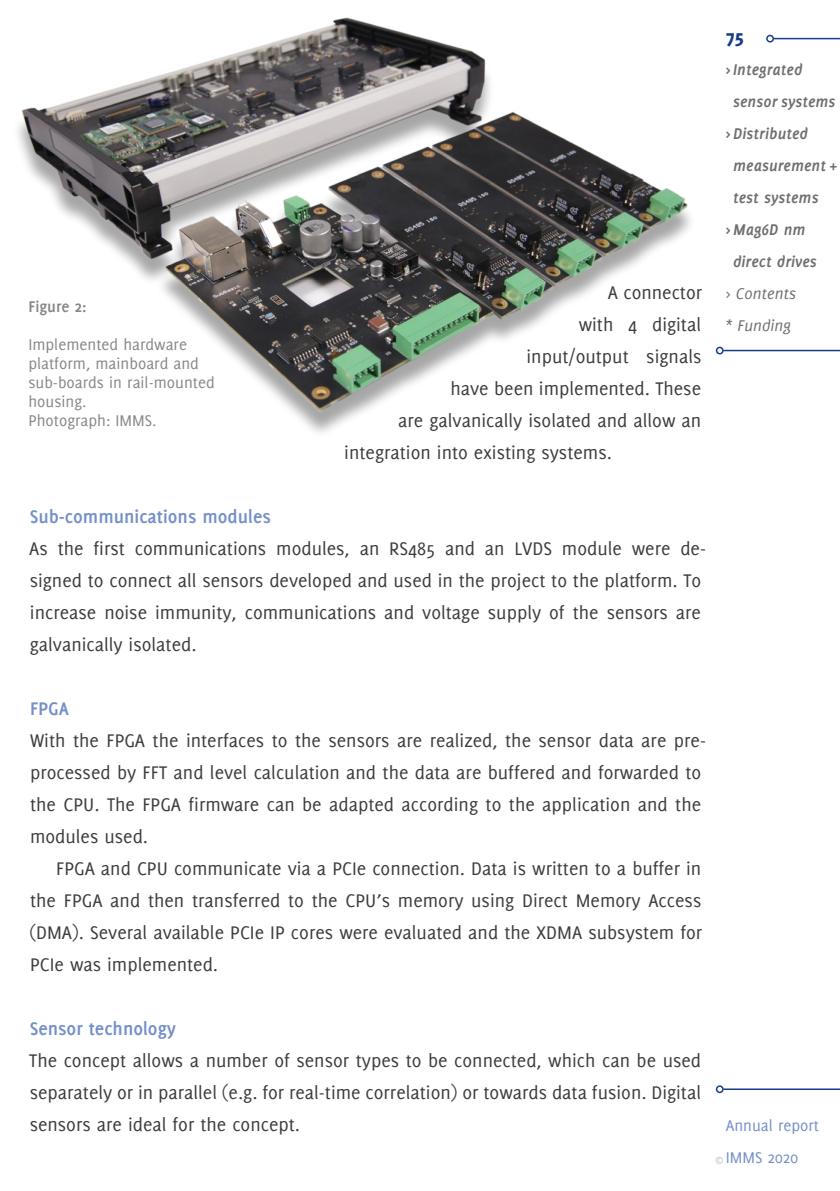
<style>
.page{position:relative;width:840px;height:1191px;background:#fff}
.page>*{position:absolute;margin:0;border:0;box-sizing:border-box;transform-origin:0 0}
.Fließtext{font:20px/32px "Delicious";color:#3c3c3b}
.Fließtext_mit_EINZUG{font:20px/32px "Delicious";color:#3c3c3b;text-align:justify}
.Überschrift_3{font:700 20px "Delicious";color:#748fc9}
.t1{font:800 20px "Delicious";color:#153d8a}
.Bildunterschrift{font:17px/19px "Delicious";color:#878787}
.t2{font:italic 700 17px/32px "Delicious";color:#706f6f}
.t3{font:17px/32px "Delicious";color:#748fc9}
.t4{font:italic 17px "Delicious";color:#706f6f}
.Bildunterschrift-2{font:700 17px "Delicious";color:#878787}
.s1{font-size:11px;color:#b3b2b2}
</style>
<div class="page">
<hr style="left:773px;top:38px;width:66px;height:1px;background:#153d8a">
<div style="left:765px;top:35px;width:8px;height:8px;border:2px solid #153d8a;border-radius:50%"></div>
<hr style="left:723px;top:350px;width:116px;height:1px;background:#153d8a">
<div style="left:715px;top:347px;width:8px;height:7px;border:2px solid #153d8a;border-radius:50%"></div>
<hr style="left:723px;top:1088px;width:116px;height:2px;background:#153d8a">
<div style="left:715px;top:1085px;width:8px;height:8px;border:2px solid #153d8a;border-radius:50%"></div>
<img style="left:17px;top:17px;width:673px;height:416px">
<p class="Bildunterschrift-2" style="left:28px;top:297px;width:60px">Figure 2:</p>
<p class="Bildunterschrift" style="left:28px;top:335px;width:188px">Implemented hardware platform, mainboard and sub-boards in rail-mounted housing.</p>
<p class="Bildunterschrift" style="left:28px;top:411px;width:130px">Photograph: IMMS.</p>
<p class="Fließtext" style="left:607px;top:276px;width:96px">A connector</p>
<p class="Fließtext" style="left:578px;top:308px;width:124px">with 4 digital</p>
<p class="Fließtext" style="left:526px;top:340px;width:176px">input/output signals</p>
<p class="Fließtext" style="left:450px;top:372px;width:252px">have been implemented. These</p>
<p class="Fließtext" style="left:398px;top:404px;width:304px">are galvanically isolated and allow an</p>
<p class="Fließtext" style="left:344px;top:436px;width:269px">integration into existing systems.</p>
<p class="Überschrift_3" style="left:30px;top:505px;width:242px">Sub-communications modules</p>
<p class="Fließtext" style="left:29px;top:532px;width:678px">As the first communications modules, an RS485 and an LVDS module were de&shy;signed to connect all sensors developed and used in the project to the platform. To increase noise immunity, communications and voltage supply of the sensors are galvanically isolated.</p>
<p class="t1" style="left:725px;top:24px;width:19px">75</p>
<p class="t2" style="left:732px;top:53px;width:104px;text-indent:-7px">&gt;Integrated sensor systems</p>
<p class="t2" style="left:725px;top:117px;width:84px">&gt;Distributed</p>
<p class="t2" style="left:732px;top:149px;width:106px">measurement +</p>
<p class="t2" style="left:732px;top:181px;width:87px">test systems</p>
<p class="t2" style="left:725px;top:213px;width:81px">&gt;Mag6D nm</p>
<p class="t2" style="left:732px;top:245px;width:85px">direct drives</p>
<p class="t4" style="left:725px;top:283px;width:72px">&gt; Contents</p>
<p class="t4" style="left:725px;top:315px;width:67px">* Funding</p>
<p class="Überschrift_3" style="left:30px;top:697px;width:40px">FPGA</p>
<p class="Fließtext" style="left:30px;top:724px;width:677px">With the FPGA the interfaces to the sensors are realized, the sensor data are pre&shy;processed by FFT and level calculation and the data are buffered and forwarded to the CPU. The FPGA firmware can be adapted according to the application and the modules used.</p>
<p class="Fließtext_mit_EINZUG" style="left:29px;top:852px;width:674px;text-indent:27px">FPGA and CPU communicate via a PCIe connection. Data is written to a buffer in the FPGA and then transferred to the CPU’s memory using Direct Memory Access (DMA). Several available PCIe IP cores were evaluated and the XDMA subsystem for PCIe was implemented.</p>
<p class="Überschrift_3" style="left:30px;top:1017px;width:147px">Sensor technology</p>
<p class="Fließtext" style="left:29px;top:1044px;width:673px;text-align:justify">The concept allows a number of sensor types to be connected, which can be used separately or in parallel (e.g. for real-time correlation) or towards data fusion. Digital sensors are ideal for the concept.</p>
<p class="t3" style="left:714px;top:1109px;width:106px;text-indent:11px">Annual report <span class="s1">©</span>IMMS 2020</p>
</div>
